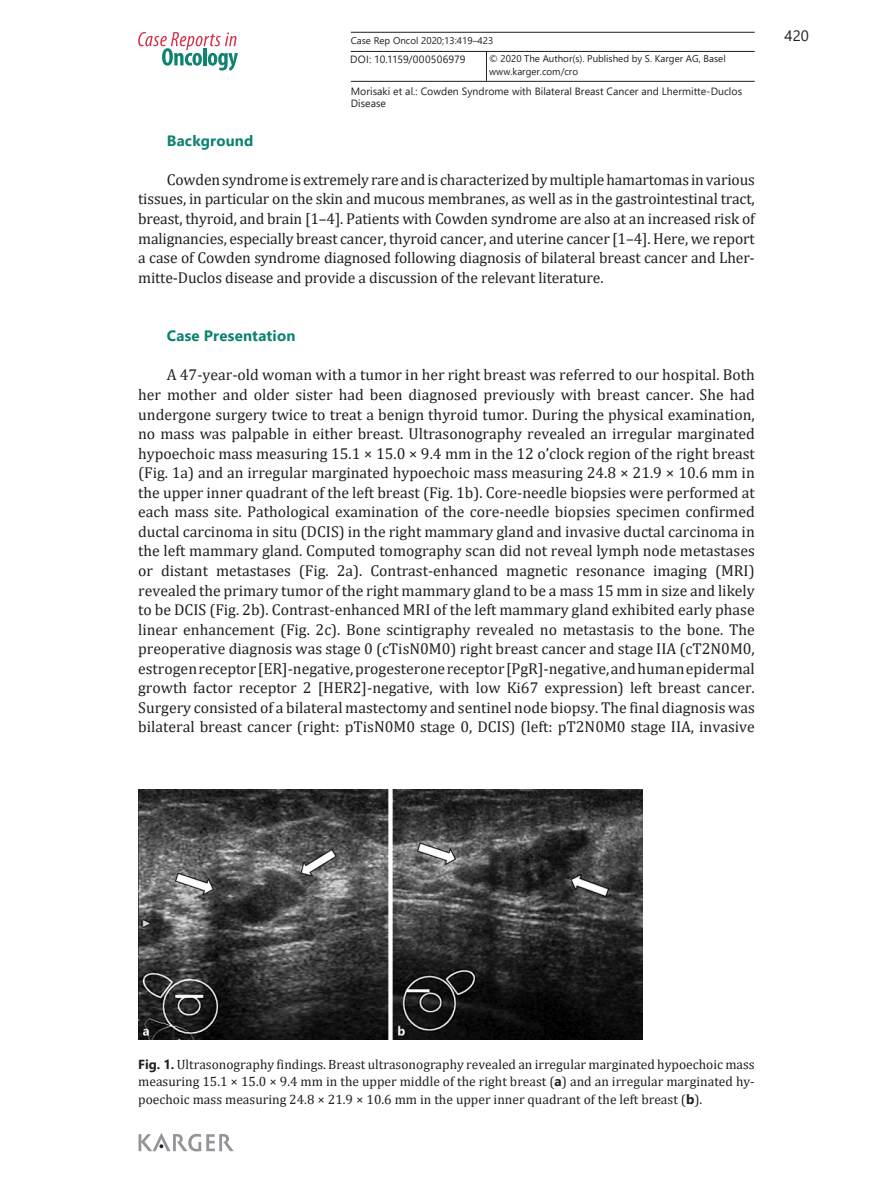
<style>
.page{position:relative;width:893px;height:1191px;background:#fff}
.page>*{position:absolute;margin:0;border:0;box-sizing:border-box;transform-origin:0 0}
.t1{font:15.75px/19.5px "Cambria";letter-spacing:-.005em;color:#231f20;text-align:justify}
.t2{font:700 15px "Segoe UI";letter-spacing:.015em;color:#0c8270}
.t3{font:15px "Segoe UI";color:#231f20}
.t4{font:13.5px/17.4px "Cambria";color:#231f20;text-align:justify}
.t5{font:10.5px/12px "Segoe UI";letter-spacing:.005em;color:#231f20}
.t6{font:9.75px "Segoe UI";color:#231f20}
.s1{font-family:"Segoe UI";font-weight:700;font-size:13.2px}
.s2{font-family:"Segoe UI";font-weight:700}
</style>
<div class="page">
<svg style="left:138px;top:32px;width:100px;height:39px"></svg>
<hr style="left:351px;top:51px;width:404px;height:1px;background:#231f20">
<hr style="left:351px;top:81px;width:404px;height:1px;background:#231f20">
<hr style="left:351px;top:32px;width:404px;height:1px;background:#231f20">
<svg style="left:139px;top:1133px;width:95px;height:18px"></svg>
<hr style="left:486px;top:51px;width:1px;height:30px;background:#231f20">
<img style="left:138px;top:790px;width:504px;height:249px">
<p class="t6" style="left:351px;top:31px;width:144px">Case Rep Oncol 2020;13:419–423</p>
<p class="t5" style="left:350px;top:52px;width:117px">DOI: 10.1159/000506979</p>
<p class="t6" style="left:489px;top:50px;width:238px">© 2020 The Author(s). Published by S. Karger AG, Basel</p>
<p class="t6" style="left:489px;top:62px;width:90px">www.karger.com/cro</p>
<p class="t5" style="left:351px;top:84px;width:393px">Morisaki et al.: Cowden Syndrome with Bilateral Breast Cancer and Lhermitte-Duclos<br>Disease</p>
<p class="t2" style="left:167px;top:126px;width:88px">Background</p>
<p class="t1" style="left:138px;top:170px;width:618px;text-indent:29px">Cowden syndrome is extremely rare and is characterized by multiple hamartomas in various tissues, in particular on the skin and mucous membranes, as well as in the gastrointestinal tract, breast, thyroid, and brain [1–4]. Patients with Cowden syndrome are also at an increased risk of malignancies, especially breast cancer, thyroid cancer, and uterine cancer [1–4]. Here, we report a case of Cowden syndrome diagnosed following diagnosis of bilateral breast cancer and Lher&shy;mitte-Duclos disease and provide a discussion of the relevant literature.</p>
<p class="t2" style="left:167px;top:322px;width:130px">Case Presentation</p>
<p class="t1" style="left:138px;top:365px;width:618px;text-indent:29px">A 47-year-old woman with a tumor in her right breast was referred to our hospital. Both her mother and older sister had been diagnosed previously with breast cancer. She had undergone surgery twice to treat a benign thyroid tumor. During the physical examination, no mass was palpable in either breast. Ultrasonography revealed an irregular marginated hypoechoic mass measuring 15.1 × 15.0 × 9.4 mm in the 12 o’clock region of the right breast (Fig. 1a) and an irregular marginated hypoechoic mass measuring 24.8 × 21.9 × 10.6 mm in the upper inner quadrant of the left breast (Fig. 1b). Core-needle biopsies were performed at each mass site. Pathological examination of the core-needle biopsies specimen confirmed ductal carcinoma in situ (DCIS) in the right mammary gland and invasive ductal carcinoma in the left mammary gland. Computed tomography scan did not reveal lymph node metastases or distant metastases (Fig. 2a). Contrast-enhanced magnetic resonance imaging (MRI) revealed the primary tumor of the right mammary gland to be a mass 15 mm in size and likely to be DCIS (Fig. 2b). Contrast-enhanced MRI of the left mammary gland exhibited early phase linear enhancement (Fig. 2c). Bone scintigraphy revealed no metastasis to the bone. The preoperative diagnosis was stage 0 (cTisN0M0) right breast cancer and stage IIA (cT2N0M0, estrogen receptor [ER]-negative, progesterone receptor [PgR]-negative, and human epidermal growth factor receptor 2 [HER2]-negative, with low Ki67 expression) left breast cancer.<br>Surgery consisted of a bilateral mastectomy and sentinel node biopsy. The final diagnosis was bilateral breast cancer (right: pTisN0M0 stage 0, DCIS) (left: pT2N0M0 stage IIA, invasive</p>
<p class="t3" style="left:785px;top:22px;width:26px">420</p>
<p class="t4" style="left:138px;top:1055px;width:618px"><span class="s1">Fig. 1.</span> Ultrasonography findings. Breast ultrasonography revealed an irregular marginated hypoechoic mass measuring 15.1 × 15.0 × 9.4 mm in the upper middle of the right breast (<span class="s2">a</span>) and an irregular marginated hy&shy;poechoic mass measuring 24.8 × 21.9 × 10.6 mm in the upper inner quadrant of the left breast (<span class="s2">b</span>).</p>
</div>
